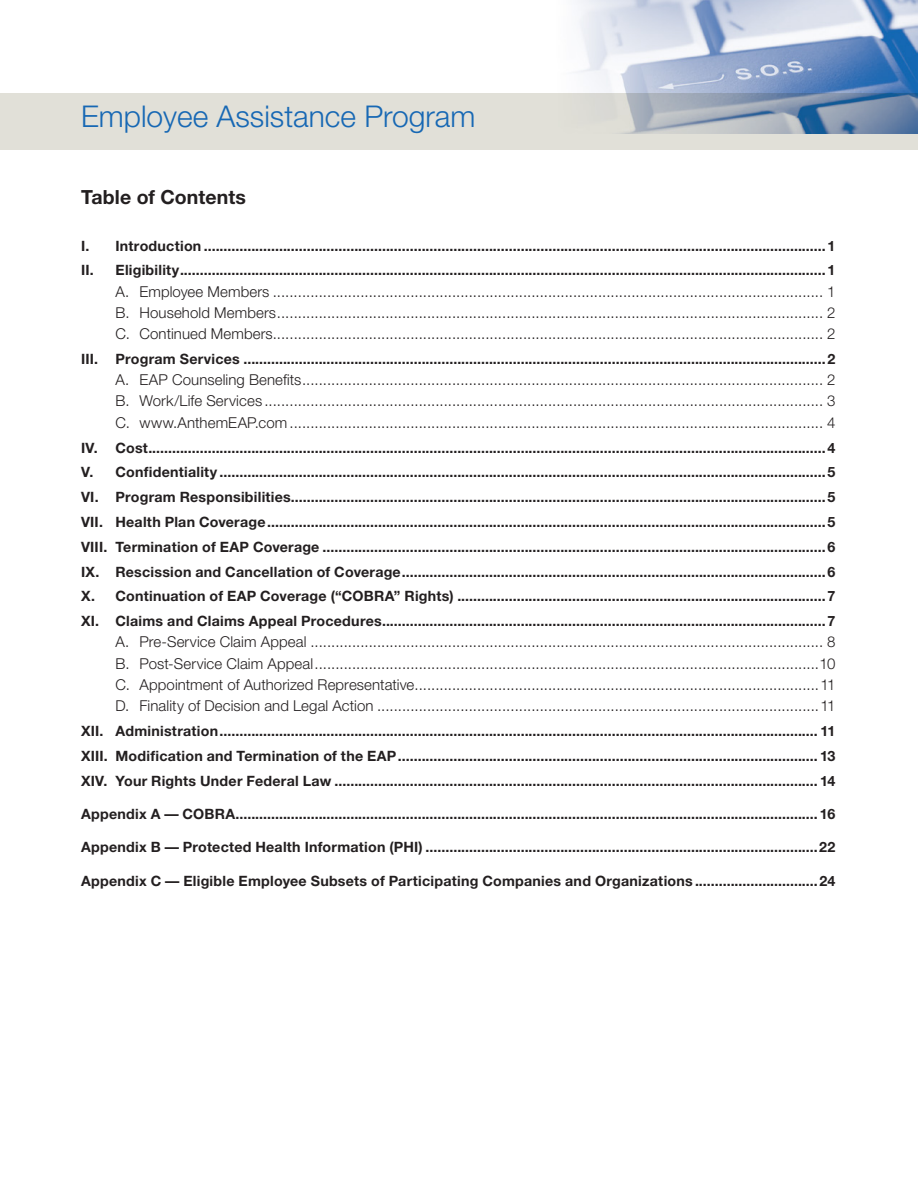
<style>
.page{position:relative;width:918px;height:1188px;background:#fff}
.page>*{position:absolute;margin:0;border:0;box-sizing:border-box;transform-origin:0 0}
.t1{font:300 30px "Helvetica Neue";color:#1768b4}
.TOC_Head{font:700 19.5px "Helvetica Neue";letter-spacing:.005em;color:#231f20}
.TOC_L2{font:300 15px "Helvetica Neue";letter-spacing:.005em;color:#231f20}
.TOC_L1{font:700 14.25px "Helvetica Neue";letter-spacing:.015em;color:#231f20}
</style>
<div class="page">
<div style="left:0;top:93px;width:918px;height:57px;background:#e1e0d8"></div>
<img style="left:575px;top:0;width:343px;height:133px">
<h1 class="t1" style="left:81px;top:98px;width:396px">Employee Assistance Program</h1>
<p class="TOC_Head" style="left:81px;top:185px;width:167px">Table of Contents</p>
<p class="TOC_L1" style="left:81px;top:237px;width:756px">I. Introduction .............................................................................................................................................................1</p>
<p class="TOC_L1" style="left:81px;top:262px;width:756px">II. Eligibility...................................................................................................................................................................1</p>
<p class="TOC_L2" style="left:116px;top:282px;width:721px">A. Employee Members .................................................................................................................................... 1</p>
<p class="TOC_L2" style="left:116px;top:303px;width:721px">B. Household Members................................................................................................................................... 2</p>
<p class="TOC_L2" style="left:116px;top:325px;width:721px">C. Continued Members.................................................................................................................................... 2</p>
<p class="TOC_L1" style="left:81px;top:350px;width:756px">III. Program Services ...................................................................................................................................................2</p>
<p class="TOC_L2" style="left:116px;top:371px;width:722px">A. EAP Counseling Benefits............................................................................................................................. 2</p>
<p class="TOC_L2" style="left:116px;top:392px;width:722px">B. Work/Life Services ...................................................................................................................................... 3</p>
<p class="TOC_L2" style="left:116px;top:413px;width:722px">C. www.AnthemEAP.com ................................................................................................................................ 4</p>
<p class="TOC_L1" style="left:81px;top:439px;width:756px">IV. Cost...........................................................................................................................................................................4</p>
<p class="TOC_L1" style="left:81px;top:463px;width:756px">V. Confidentiality .........................................................................................................................................................5</p>
<p class="TOC_L1" style="left:81px;top:488px;width:756px">VI. Program Responsibilities.......................................................................................................................................5</p>
<p class="TOC_L1" style="left:81px;top:513px;width:756px">VII. Health Plan Coverage.............................................................................................................................................5</p>
<p class="TOC_L1" style="left:81px;top:538px;width:756px">VIII. Termination of EAP Coverage ...............................................................................................................................6</p>
<p class="TOC_L1" style="left:81px;top:563px;width:756px">IX. Rescission and Cancellation of Coverage...........................................................................................................6</p>
<p class="TOC_L1" style="left:81px;top:587px;width:756px">X. Continuation of EAP Coverage (“COBRA” Rights) .............................................................................................7</p>
<p class="TOC_L1" style="left:81px;top:612px;width:756px">XI. Claims and Claims Appeal Procedures................................................................................................................7</p>
<p class="TOC_L2" style="left:116px;top:633px;width:722px">A. Pre-Service Claim Appeal ........................................................................................................................... 8</p>
<p class="TOC_L2" style="left:116px;top:654px;width:721px">B. Post-Service Claim Appeal.........................................................................................................................10</p>
<p class="TOC_L2" style="left:116px;top:675px;width:722px">C. Appointment of Authorized Representative.................................................................................................11</p>
<p class="TOC_L2" style="left:116px;top:697px;width:722px">D. Finality of Decision and Legal Action ..........................................................................................................11</p>
<p class="TOC_L1" style="left:81px;top:722px;width:756px">XII. Administration....................................................................................................................................................... 11</p>
<p class="TOC_L1" style="left:81px;top:747px;width:756px">XIII. Modification and Termination of the EAP.......................................................................................................... 13</p>
<p class="TOC_L1" style="left:81px;top:772px;width:756px">XIV. Your Rights Under Federal Law .......................................................................................................................... 14</p>
<p class="TOC_L1" style="left:81px;top:805px;width:756px">Appendix A — COBRA................................................................................................................................................... 16</p>
<p class="TOC_L1" style="left:81px;top:839px;width:756px">Appendix B — Protected Health Information (PHI) ...................................................................................................22</p>
<p class="TOC_L1" style="left:81px;top:872px;width:756px">Appendix C — Eligible Employee Subsets of Participating Companies and Organizations ...............................24</p>
</div>
